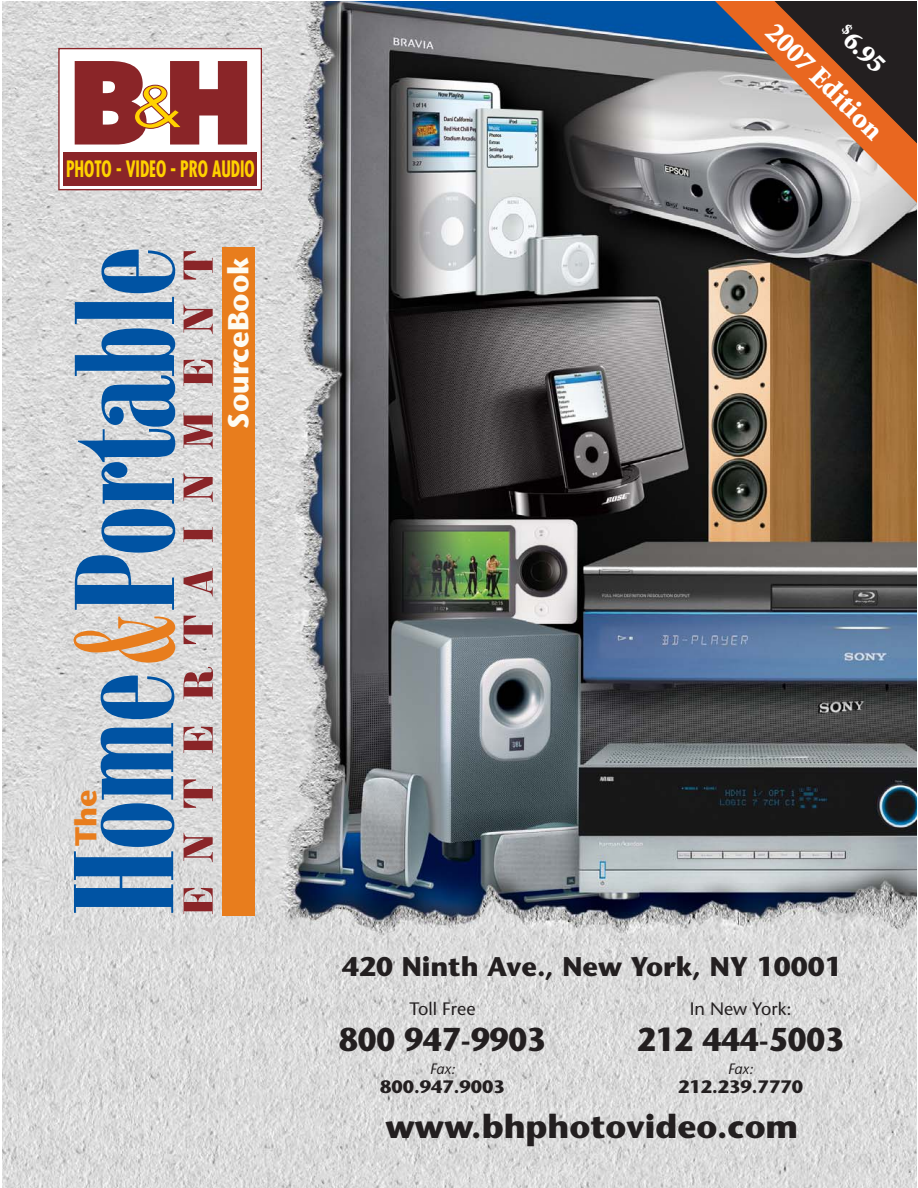
<style>
.page{position:relative;width:918px;height:1188px;background:#fff}
.page>*{position:absolute;margin:0;border:0;box-sizing:border-box;transform-origin:0 0}
.t1{font:137.4px "Onyx BT";letter-spacing:-.01em;color:#0053a3;scale:1.15 1}
.t2{font:40.35px "Onyx BT";letter-spacing:.315em;color:#8a2528;scale:1.93 1}
.t3{font:700 33px "Stone Sans";color:#231f20;scale:.9 1}
.t4{font:700 33px "Stone Sans";color:#231f20}
.t5{font:700 30.15px "Stone Sans";color:#e87d1d}
.t6{font:700 28.95px "Stone Sans";color:#fefcf3}
.t7{font:900 28.5px "Minion";color:#fff}
.t8{font:700 27px "Stone Sans";color:#231f20}
.t9{font:900 27px "Minion";color:#fff}
.t10{font:700 condensed 22.05px "Futura";letter-spacing:-.005em;color:#ffd200;scale:.8 1}
.t11{font:700 18px "Stone Sans";color:#231f20}
.t12{font:18px "Stone Sans";color:#231f20}
.t13{font:italic 15px "Stone Sans";color:#231f20}
.s1{color:#e87d1d}
</style>
<div class="page">
<img style="left:2px;top:2px;width:914px;height:1186px">
<div style="left:59px;top:49px;width:202px;height:141px;background:#fff"></div>
<div style="left:58px;top:48px;width:204px;height:142px;border:1px solid #8a2528"></div>
<div style="left:64px;top:152px;width:193px;height:34px;background:#8a2528"></div>
<svg style="left:75px;top:61px;width:172px;height:84px"></svg>
<svg style="left:705px;top:2px;width:211px;height:204px;background:#917568"></svg>
<div style="left:222px;top:248px;width:33px;height:668px;background:#e87d1d"></div>
<p class="t10" style="left:66px;top:159px;width:237px">PHOTO - VIDEO - PRO AUDIO</p>
<h1 class="t1" style="left:75px;top:915px;width:584px;rotate:-90deg">Home<span class="s1">&amp;</span>Portable</h1>
<h2 class="t2" style="left:184px;top:915px;width:346px;rotate:-90deg">ENTERTAINMENT</h2>
<p class="t5" style="left:74px;top:846px;width:58px;rotate:-90deg">The</p>
<p class="t6" style="left:227px;top:429px;width:173px;rotate:-90deg">SourceBook</p>
<p class="t7" style="left:778px;top:19px;width:154px;rotate:45deg">2007 Edition</p>
<p class="t9" style="left:849px;top:21px;width:58px;rotate:45deg"><sup>$</sup>6.95</p>
<p class="t8" style="left:342px;top:957px;width:501px">420 Ninth Ave., New York, NY 10001</p>
<p class="t12" style="left:410px;top:1002px;width:67px">Toll Free</p>
<p class="t12" style="left:690px;top:1002px;width:103px">In New York:</p>
<p class="t3" style="left:339px;top:1027px;width:231px">800 947-9903</p>
<p class="t3" style="left:637px;top:1027px;width:231px">212 444-5003</p>
<p class="t13" style="left:430px;top:1063px;width:27px">Fax:</p>
<p class="t13" style="left:728px;top:1063px;width:27px">Fax:</p>
<p class="t11" style="left:380px;top:1080px;width:126px">800.947.9003</p>
<p class="t11" style="left:678px;top:1080px;width:126px">212.239.7770</p>
<p class="t4" style="left:386px;top:1114px;width:414px">www.bhphotovideo.com</p>
</div>
